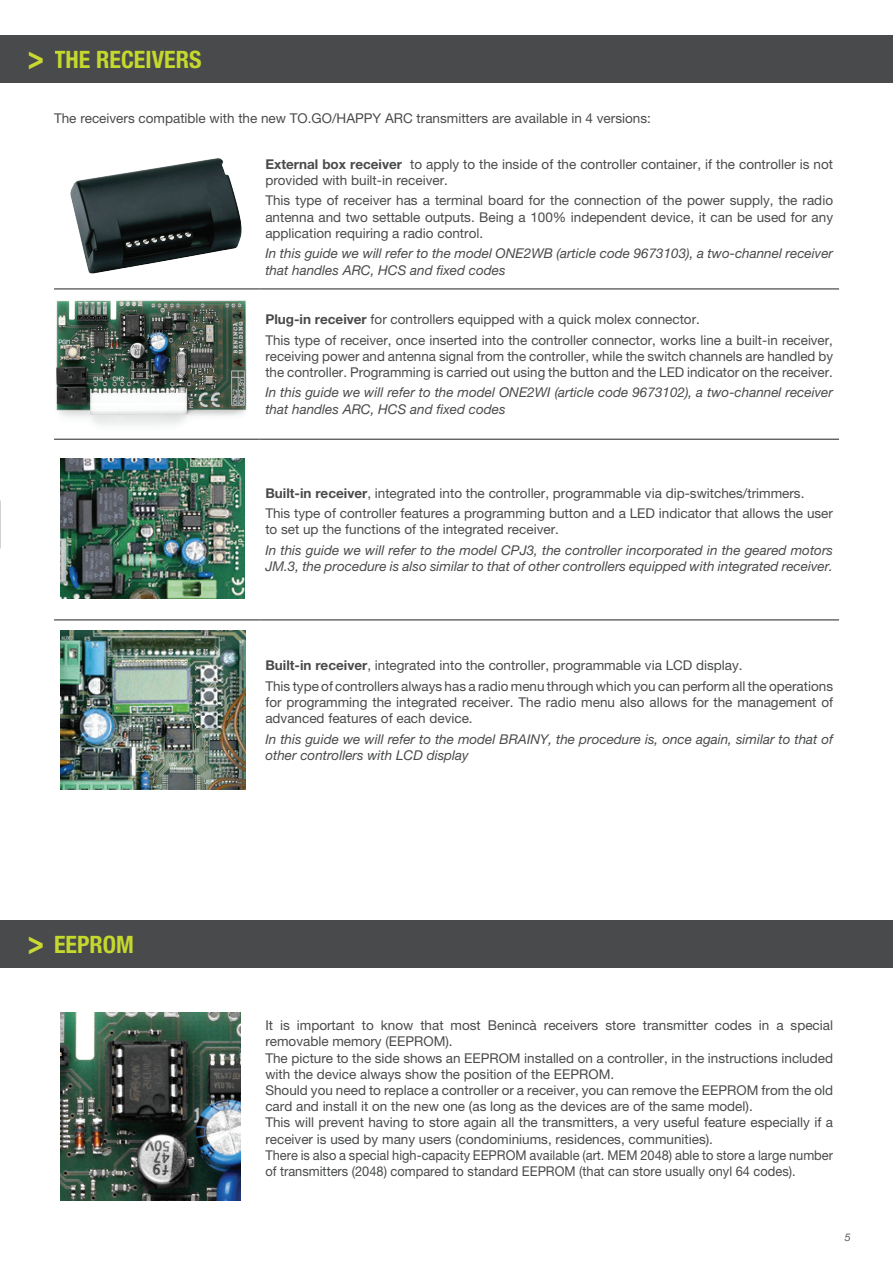
<style>
.page{position:relative;width:893px;height:1263px;background:#fff}
.page>*{position:absolute;margin:0;border:0;box-sizing:border-box;transform-origin:0 0}
.t1{font:700 33.75px "Helvetica Neue LT Pro";color:#c9d932;scale:.8 1}
.t2{font:700 condensed 24px "Helvetica Neue LT Pro";color:#c4d82d}
.t3{font:13.5px/16.2px "Helvetica Neue LT Pro";color:#494a4a}
.t4{font:italic 13.5px/16.2px "Helvetica Neue LT Pro";color:#494a4a}
.t5{font:italic 300 10.5px "Helvetica Neue LT Pro";color:#231f20}
.s1{font-weight:700}
</style>
<div class="page">
<hr style="left:54px;top:289px;width:205px;height:1px;background:#231f20">
<hr style="left:259px;top:289px;width:580px;height:1px;background:#231f20">
<hr style="left:54px;top:439px;width:205px;height:1px;background:#231f20">
<hr style="left:259px;top:439px;width:580px;height:1px;background:#231f20">
<hr style="left:54px;top:619px;width:205px;height:1px;background:#231f20">
<hr style="left:259px;top:619px;width:580px;height:1px;background:#231f20">
<img style="left:70px;top:158px;width:172px;height:116px">
<img style="left:60px;top:459px;width:185px;height:139px">
<img style="left:60px;top:631px;width:186px;height:159px">
<img style="left:60px;top:1012px;width:180px;height:188px">
<div style="left:54px;top:35px;width:839px;height:48px;background:#494a4c"></div>
<img style="left:56px;top:300px;width:191px;height:126px">
<div style="left:0;top:921px;width:893px;height:47px;background:#494a4c"></div>
<div style="left:0;top:35px;width:54px;height:48px;background:#494a4c"></div>
<h1 class="t1" style="left:28px;top:36px;width:22px">&gt;</h1>
<h2 class="t2" style="left:54px;top:45px;width:149px">THE RECEIVERS</h2>
<p class="t3" style="left:54px;top:109px;width:598px">The receivers compatible with the new TO.GO/HAPPY ARC transmitters are available in 4 versions:</p>
<p class="t3" style="left:265px;top:156px;width:569px"><span class="s1">External box receiver</span> to apply to the inside of the controller container, if the controller is not provided with built-in receiver.</p>
<p class="t3" style="left:265px;top:192px;width:569px;text-align:justify">This type of receiver has a terminal board for the connection of the power supply, the radio antenna and two settable outputs. Being a 100% independent device, it can be used for any application requiring a radio control.</p>
<p class="t4" style="left:265px;top:245px;width:569px">In this guide we will refer to the model ONE2WB (article code 9673103), a two-channel receiver that handles ARC, HCS and fixed codes</p>
<p class="t3" style="left:265px;top:309px;width:569px;line-height:20.4px"><span class="s1">Plug-in receiver</span> for controllers equipped with a quick molex connector.<br>This type of receiver, once inserted into the controller connector, works line a built-in receiver,</p>
<p class="t3" style="left:265px;top:348px;width:569px">receiving power and antenna signal from the controller, while the switch channels are handled by the controller. Programming is carried out using the button and the LED indicator on the receiver.</p>
<p class="t4" style="left:265px;top:384px;width:569px">In this guide we will refer to the model ONE2WI (article code 9673102), a two-channel receiver that handles ARC, HCS and fixed codes</p>
<p class="t3" style="left:265px;top:482px;width:569px;line-height:20.4px"><span class="s1">Built-in receiver</span>, integrated into the controller, programmable via dip-switches/trimmers.<br>This type of controller features a programming button and a LED indicator that allows the user</p>
<p class="t3" style="left:265px;top:521px;width:295px">to set up the functions of the integrated receiver.</p>
<p class="t4" style="left:265px;top:542px;width:569px">In this guide we will refer to the model CPJ3, the controller incorporated in the geared motors<br>JM.3, the procedure is also similar to that of other controllers equipped with integrated receiver.</p>
<p class="t3" style="left:265px;top:655px;width:569px;line-height:20.4px"><span class="s1">Built-in receiver</span>, integrated into the controller, programmable via LCD display.<br>This type of controllers always has a radio menu through which you can perform all the operations</p>
<p class="t3" style="left:265px;top:694px;width:569px">for programming the integrated receiver. The radio menu also allows for the management of advanced features of each device.</p>
<p class="t4" style="left:265px;top:730px;width:569px">In this guide we will refer to the model BRAINY, the procedure is, once again, similar to that of other controllers with LCD display</p>
<h1 class="t1" style="left:28px;top:921px;width:22px">&gt;</h1>
<h2 class="t2" style="left:54px;top:930px;width:81px">EEPROM</h2>
<p class="t3" style="left:265px;top:1017px;width:569px">It is important to know that most Benincà receivers store transmitter codes in a special removable memory (EEPROM).<br>The picture to the side shows an EEPROM installed on a controller, in the instructions included with the device always show the position of the EEPROM.<br>Should you need to replace a controller or a receiver, you can remove the EEPROM from the old card and install it on the new one (as long as the devices are of the same model).<br>This will prevent having to store again all the transmitters, a very useful feature especially if a receiver is used by many users (condominiums, residences, communities).<br>There is also a special high-capacity EEPROM available (art. MEM 2048) able to store a large number of transmitters (2048) compared to standard EEPROM (that can store usually onyl 64 codes).</p>
<p class="t5" style="left:845px;top:1231px;width:7px">5</p>
</div>
